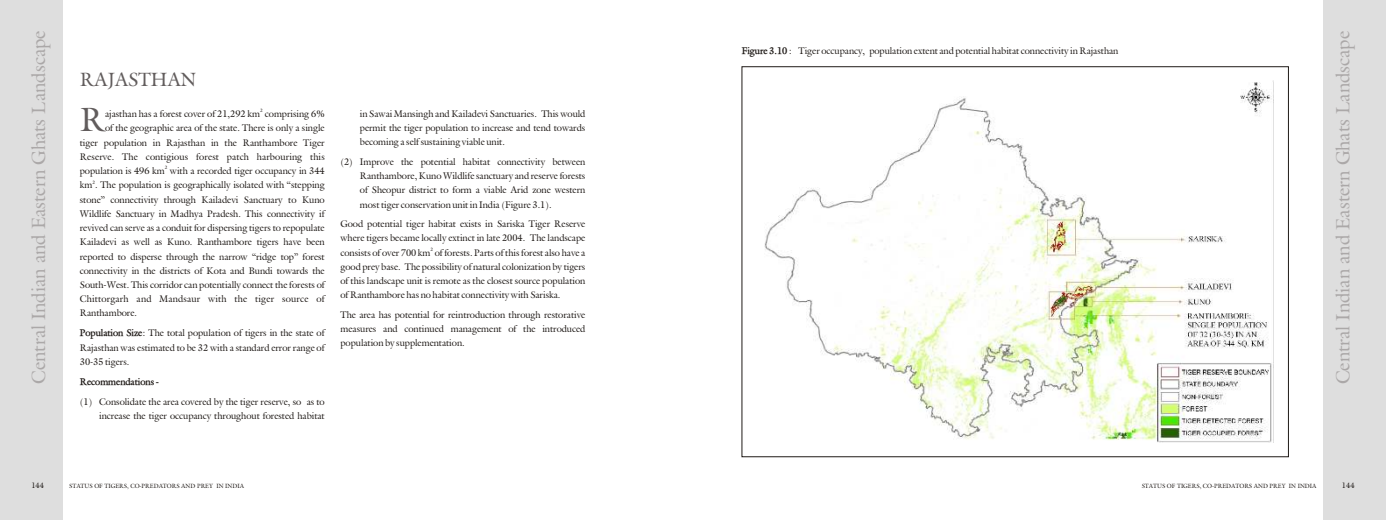
<style>
.page{position:relative;width:1386px;height:520px;background:#fff}
.page>*{position:absolute;margin:0;border:0;box-sizing:border-box;transform-origin:0 0}
.t1{font:33.69px "Galant";color:#615c5c}
.t2{font:19.25px "Galant";color:#aba8a8}
.t3{font:19.25px "Galant";color:#615c5c}
.t4{font:9.62px/14.2px "Galant";color:#1f1a17}
.t5{font:9.62px/14.2px "Galant";letter-spacing:.02em;color:#1f1a17}
.t6{font:700 9.62px "Galant";color:#1f1a17}
.t7{font:7.88px "Galant";color:#1f1a17}
.t8{font:6.12px "Galant";color:#1f1a17}
.t9{font:4.81px "Galant";color:#1f1a17}
.s1{font-weight:700}
</style>
<div class="page">
<div style="left:1323px;top:0;width:63px;height:520px;background:#dedede"></div>
<div style="left:0;top:0;width:63px;height:520px;background:#dedede"></div>
<img style="left:764px;top:81px;width:509px;height:362px">
<svg style="left:768px;top:416px;width:102px;height:27px"></svg>
<h2 class="t2" style="left:26px;top:383px;width:354px;rotate:-90deg">Central Indian and Eastern Ghats Landscape</h2>
<h2 class="t2" style="left:1331px;top:384px;width:354px;rotate:-90deg">Central Indian and Eastern Ghats Landscape</h2>
<p class="t4" style="left:742px;top:44px;width:378px"><span class="s1">Figure 3.10</span> : Tiger occupancy, population extent and potential habitat connectivity in Rajasthan</p>
<h2 class="t3" style="left:80px;top:67px;width:118px">RAJASTHAN</h2>
<h1 class="t1" style="left:80px;top:98px;width:27px">R</h1>
<p class="t9" style="left:260px;top:108px;width:4px">2</p>
<p class="t4" style="left:105px;top:107px;width:221px">ajasthan has a forest cover of 21,292 km comprising 6%</p>
<p class="t4" style="left:360px;top:107px;width:227px">in Sawai Mansingh and Kailadevi Sanctuaries. This would</p>
<p class="t4" style="left:105px;top:121px;width:221px">of the geographic area of the state. There is only a single</p>
<p class="t4" style="left:360px;top:121px;width:227px">permit the tiger population to increase and tend towards</p>
<p class="t4" style="left:80px;top:135px;width:246px">tiger population in Rajasthan in the Ranthambore Tiger</p>
<p class="t4" style="left:360px;top:135px;width:147px">becoming a self sustaining viable unit.</p>
<p class="t4" style="left:80px;top:149px;width:246px">Reserve. The contigious forest patch harbouring this</p>
<p class="t4" style="left:341px;top:154px;width:246px">(2) Improve the potential habitat connectivity between</p>
<p class="t9" style="left:165px;top:165px;width:4px">2</p>
<p class="t4" style="left:80px;top:164px;width:246px">population is 496 km with a recorded tiger occupancy in 344</p>
<p class="t4" style="left:360px;top:169px;width:227px">Ranthambore, Kuno Wildlife sanctuary and reserve forests</p>
<p class="t9" style="left:92px;top:179px;width:4px">2</p>
<p class="t4" style="left:80px;top:178px;width:246px">km . The population is geographically isolated with “stepping</p>
<p class="t4" style="left:360px;top:183px;width:227px">of Sheopur district to form a viable Arid zone western</p>
<p class="t4" style="left:80px;top:192px;width:246px">stone” connectivity through Kailadevi Sanctuary to Kuno</p>
<p class="t4" style="left:360px;top:197px;width:193px">most tiger conservation unit in India (Figure 3.1).</p>
<p class="t4" style="left:80px;top:206px;width:246px">Wildlife Sanctuary in Madhya Pradesh. This connectivity if</p>
<p class="t4" style="left:341px;top:216px;width:246px">Good potential tiger habitat exists in Sariska Tiger Reserve</p>
<p class="t4" style="left:80px;top:221px;width:246px">revived can serve as a conduit for dispersing tigers to repopulate</p>
<p class="t4" style="left:341px;top:231px;width:246px">where tigers became locally extinct in late 2004. The landscape</p>
<p class="t4" style="left:80px;top:235px;width:246px">Kailadevi as well as Kuno. Ranthambore tigers have been</p>
<p class="t9" style="left:431px;top:246px;width:4px">2</p>
<p class="t4" style="left:341px;top:245px;width:246px">consists of over 700 km of forests. Parts of this forest also have a</p>
<p class="t4" style="left:80px;top:249px;width:246px">reported to disperse through the narrow “ridge top” forest</p>
<p class="t4" style="left:341px;top:259px;width:246px">good prey base. The possibility of natural colonization by tigers</p>
<p class="t4" style="left:80px;top:263px;width:246px">connectivity in the districts of Kota and Bundi towards the</p>
<p class="t4" style="left:341px;top:273px;width:246px">of this landscape unit is remote as the closest source population</p>
<p class="t4" style="left:80px;top:277px;width:246px">South-West. This corridor can potentially connect the forests of</p>
<p class="t4" style="left:341px;top:288px;width:222px">of Ranthambore has no habitat connectivity with Sariska.</p>
<p class="t5" style="left:80px;top:292px;width:246px">Chittorgarh and Mandsaur with the tiger source of<br>Ranthambore.</p>
<p class="t4" style="left:341px;top:307px;width:246px">The area has potential for reintroduction through restorative measures and continued management of the introduced</p>
<p class="t4" style="left:80px;top:326px;width:246px"><span class="s1">Population Size</span>: The total population of tigers in the state of</p>
<p class="t4" style="left:341px;top:336px;width:126px">population by supplementation.</p>
<p class="t4" style="left:80px;top:340px;width:246px">Rajasthan was estimated to be 32 with a standard error range of<br>30-35 tigers.</p>
<p class="t6" style="left:80px;top:375px;width:81px">Recommendations -</p>
<p class="t4" style="left:80px;top:394px;width:246px;text-align:right">(1) Consolidate the area covered by the tiger reserve, so as to increase the tiger occupancy throughout forested habitat</p>
<p class="t7" style="left:31px;top:480px;width:14px">144</p>
<p class="t8" style="left:69px;top:481px;width:176px">STATUS OF TIGERS, CO-PREDATORS AND PREY IN INDIA</p>
<p class="t8" style="left:1142px;top:481px;width:176px">STATUS OF TIGERS, CO-PREDATORS AND PREY IN INDIA</p>
<p class="t7" style="left:1342px;top:480px;width:14px">144</p>
</div>
